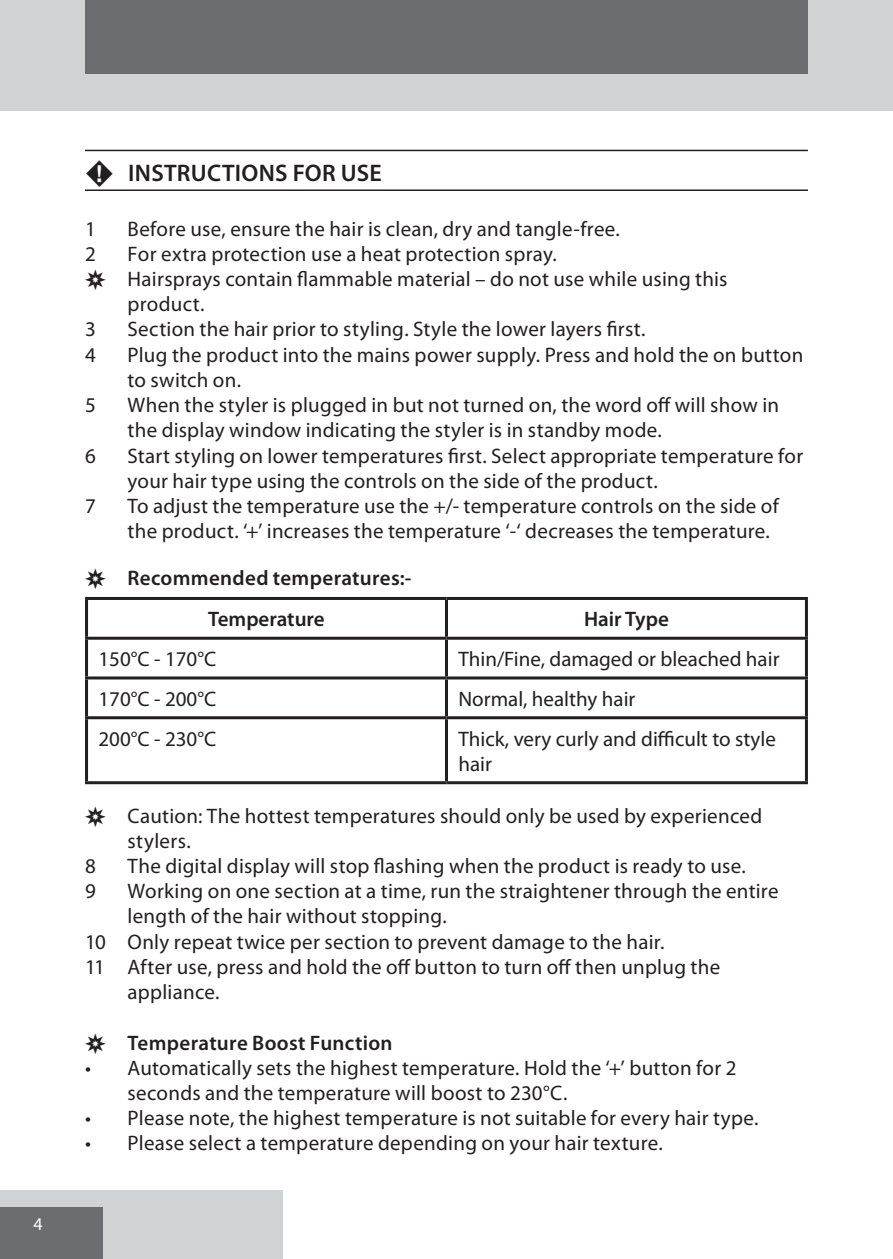
<style>
.page{position:relative;width:893px;height:1259px;background:#fff}
.page>*{position:absolute;margin:0;border:0;box-sizing:border-box;transform-origin:0 0}
.heading{font:600 24px "Myriad Pro";letter-spacing:.01em;color:#231f20}
.default_numbers{font:21px/25.2px "Myriad Pro";letter-spacing:.01em;color:#231f20}
.default_numbers-2{font:600 21px "Myriad Pro";letter-spacing:.015em;color:#231f20}
.t1{font:18px "Myriad Pro";color:#fff}
.s1{font-family:"Myriad Points";font-weight:400}
.s2{font-family:"Myriad Graphics";font-size:20.7px}
.s3{font-family:"Myriad Graphics";font-weight:400;font-size:20.7px}
</style>
<div class="page">
<div style="left:0;top:0;width:893px;height:111px;background:#d1d2d4"></div>
<div style="left:0;top:1191px;width:282px;height:68px;background:#d1d2d4"></div>
<div style="left:0;top:1208px;width:102px;height:51px;background:#6c6d70"></div>
<div style="left:85px;top:0;width:723px;height:73px;background:#6c6d70"></div>
<hr style="left:85px;top:150px;width:723px;height:1px;background:#231f20">
<hr style="left:85px;top:189px;width:723px;height:2px;background:#231f20">
<hr style="left:85px;top:597px;width:361px;height:3px;background:#231f20">
<hr style="left:85px;top:600px;width:3px;height:37px;background:#231f20">
<hr style="left:446px;top:597px;width:362px;height:3px;background:#231f20">
<hr style="left:445px;top:600px;width:3px;height:37px;background:#231f20">
<hr style="left:805px;top:600px;width:3px;height:37px;background:#231f20">
<hr style="left:85px;top:637px;width:361px;height:3px;background:#231f20">
<hr style="left:85px;top:640px;width:3px;height:36px;background:#231f20">
<hr style="left:446px;top:637px;width:362px;height:3px;background:#231f20">
<hr style="left:445px;top:640px;width:3px;height:36px;background:#231f20">
<hr style="left:805px;top:640px;width:3px;height:36px;background:#231f20">
<hr style="left:85px;top:676px;width:361px;height:3px;background:#231f20">
<hr style="left:85px;top:679px;width:3px;height:37px;background:#231f20">
<hr style="left:446px;top:676px;width:362px;height:3px;background:#231f20">
<hr style="left:445px;top:679px;width:3px;height:37px;background:#231f20">
<hr style="left:805px;top:679px;width:3px;height:37px;background:#231f20">
<hr style="left:85px;top:716px;width:361px;height:3px;background:#231f20">
<hr style="left:85px;top:719px;width:3px;height:62px;background:#231f20">
<hr style="left:446px;top:716px;width:362px;height:3px;background:#231f20">
<hr style="left:445px;top:719px;width:3px;height:62px;background:#231f20">
<hr style="left:805px;top:719px;width:3px;height:62px;background:#231f20">
<hr style="left:85px;top:781px;width:361px;height:3px;background:#231f20">
<hr style="left:446px;top:781px;width:362px;height:3px;background:#231f20">
<p class="t1" style="left:34px;top:1212px;width:11px">4</p>
<p class="heading" style="left:85px;top:158px;width:298px"><span class="s1">F</span> INSTRUCTIONS FOR USE</p>
<p class="default_numbers" style="left:85px;top:216px;width:12px">1</p>
<p class="default_numbers" style="left:128px;top:216px;width:494px">Before use, ensure the hair is clean, dry and tangle-free.</p>
<p class="default_numbers" style="left:85px;top:241px;width:12px">2</p>
<p class="default_numbers" style="left:128px;top:241px;width:431px">For extra protection use a heat protection spray.</p>
<p class="default_numbers" style="left:128px;top:266px;width:601px;text-indent:-43px"><span class="s2">,</span> Hairsprays contain flammable material – do not use while using this product.</p>
<p class="default_numbers" style="left:85px;top:316px;width:12px">3</p>
<p class="default_numbers" style="left:128px;top:316px;width:519px">Section the hair prior to styling. Style the lower layers first.</p>
<p class="default_numbers" style="left:85px;top:342px;width:12px">4</p>
<p class="default_numbers" style="left:128px;top:342px;width:677px">Plug the product into the mains power supply. Press and hold the on button to switch on.</p>
<p class="default_numbers" style="left:85px;top:392px;width:12px">5</p>
<p class="default_numbers" style="left:128px;top:392px;width:653px">When the styler is plugged in but not turned on, the word off will show in the display window indicating the styler is in standby mode.</p>
<p class="default_numbers" style="left:85px;top:442px;width:12px">6</p>
<p class="default_numbers" style="left:128px;top:442px;width:677px">Start styling on lower temperatures first. Select appropriate temperature for your hair type using the controls on the side of the product.</p>
<p class="default_numbers" style="left:85px;top:493px;width:12px">7</p>
<p class="default_numbers" style="left:128px;top:493px;width:653px">To adjust the temperature use the +/- temperature controls on the side of the product. ‘+’ increases the temperature ‘-‘ decreases the temperature.</p>
<p class="default_numbers-2" style="left:85px;top:564px;width:328px"><span class="s3">,</span> Recommended temperatures:-</p>
<p class="default_numbers-2" style="left:208px;top:606px;width:118px">Temperature</p>
<p class="default_numbers-2" style="left:584px;top:606px;width:86px">Hair Type</p>
<p class="default_numbers" style="left:99px;top:646px;width:119px">150°C - 170°C</p>
<p class="default_numbers" style="left:458px;top:646px;width:323px">Thin/Fine, damaged or bleached hair</p>
<p class="default_numbers" style="left:99px;top:686px;width:119px">170°C - 200°C</p>
<p class="default_numbers" style="left:458px;top:686px;width:178px">Normal, healthy hair</p>
<p class="default_numbers" style="left:99px;top:725px;width:119px">200°C - 230°C</p>
<p class="default_numbers" style="left:458px;top:725px;width:319px">Thick, very curly and difficult to style hair</p>
<p class="default_numbers" style="left:128px;top:802px;width:636px;text-indent:-43px"><span class="s2">,</span> Caution: The hottest temperatures should only be used by experienced stylers.</p>
<p class="default_numbers" style="left:85px;top:853px;width:12px">8</p>
<p class="default_numbers" style="left:128px;top:853px;width:620px">The digital display will stop flashing when the product is ready to use.</p>
<p class="default_numbers" style="left:85px;top:878px;width:12px">9</p>
<p class="default_numbers" style="left:128px;top:878px;width:652px">Working on one section at a time, run the straightener through the entire length of the hair without stopping.</p>
<p class="default_numbers" style="left:85px;top:928px;width:581px">10 Only repeat twice per section to prevent damage to the hair.</p>
<p class="default_numbers" style="left:128px;top:954px;width:594px;text-indent:-43px">11 After use, press and hold the off button to turn off then unplug the appliance.</p>
<p class="default_numbers-2" style="left:85px;top:1029px;width:309px"><span class="s3">,</span> Temperature Boost Function</p>
<p class="default_numbers" style="left:128px;top:1054px;width:610px;text-indent:-43px">• Automatically sets the highest temperature. Hold the ‘+’ button for 2 seconds and the temperature will boost to 230°C.</p>
<p class="default_numbers" style="left:85px;top:1105px;width:675px">• Please note, the highest temperature is not suitable for every hair type.</p>
<p class="default_numbers" style="left:85px;top:1130px;width:579px">• Please select a temperature depending on your hair texture.</p>
</div>
